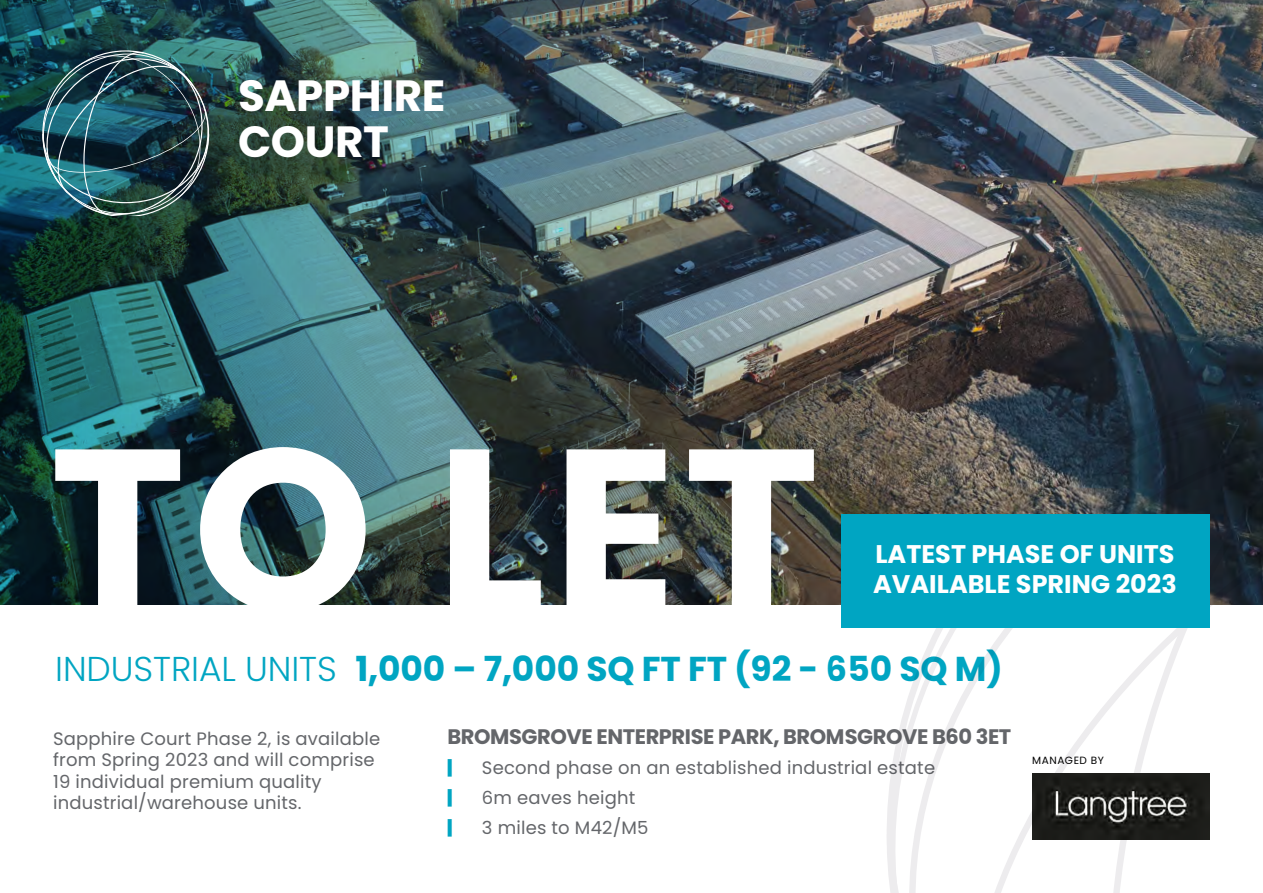
<style>
.page{position:relative;width:1263px;height:893px;background:#fff}
.page>*{position:absolute;margin:0;border:0;box-sizing:border-box;transform-origin:0 0}
.t1{font:700 43.65px/45.8px "Poppins";letter-spacing:-.01em;color:#fff}
.t2{font:700 34.5px "Poppins";letter-spacing:-.005em;color:#00a5c2}
.t3{font:700 25.5px/30.6px "Poppins";color:#fff}
.t4{font:700 21px "Poppins";letter-spacing:-.02em;color:#64666a}
.t5{font:18px/21.6px "Poppins";letter-spacing:.01em;color:#64666a}
.t6{font:900 18px "Poppins";color:#00a5c2}
.t7{font:10.5px "Poppins";letter-spacing:.05em;color:#000}
.s1{font-weight:300}
</style>
<div class="page">
<img style="left:887px;top:0;width:376px;height:362px">
<img style="left:0;top:0;width:887px;height:605px">
<img style="left:55px;top:447px;width:759px;height:158px">
<svg style="left:861px;top:376px;width:216px;height:458px"></svg>
<svg style="left:887px;top:834px;width:30px;height:59px"></svg>
<svg style="left:917px;top:452px;width:160px;height:441px"></svg>
<svg style="left:1077px;top:367px;width:186px;height:526px"></svg>
<img style="left:1032px;top:773px;width:177px;height:66px">
<div style="left:841px;top:514px;width:368px;height:114px;background:#00a5c2"></div>
<img style="left:32px;top:43px;width:188px;height:172px">
<h1 class="t1" style="left:238px;top:73px;width:209px">SAPPHIRE<br>COURT</h1>
<h3 class="t3" style="left:873px;top:538px;width:305px">LATEST PHASE OF UNITS<br>AVAILABLE SPRING 2023</h3>
<h2 class="t2" style="left:55px;top:649px;width:949px"><span class="s1">INDUSTRIAL UNITS</span> 1,000 – 7,000 SQ FT FT (92 - 650 SQ M)</h2>
<p class="t5" style="left:53px;top:727px;width:329px">Sapphire Court Phase 2, is available from Spring 2023 and will comprise 19 individual premium quality industrial/warehouse units.</p>
<p class="t4" style="left:447px;top:724px;width:565px">BROMSGROVE ENTERPRISE PARK, BROMSGROVE B60 3ET</p>
<p class="t6" style="left:447px;top:757px;width:6px">|</p>
<p class="t5" style="left:482px;top:757px;width:455px">Second phase on an established industrial estate</p>
<p class="t6" style="left:447px;top:787px;width:6px">|</p>
<p class="t5" style="left:482px;top:787px;width:155px">6m eaves height</p>
<p class="t6" style="left:447px;top:817px;width:6px">|</p>
<p class="t5" style="left:482px;top:817px;width:168px">3 miles to M42/M5</p>
<p class="t7" style="left:1032px;top:754px;width:73px">MANAGED BY</p>
</div>
